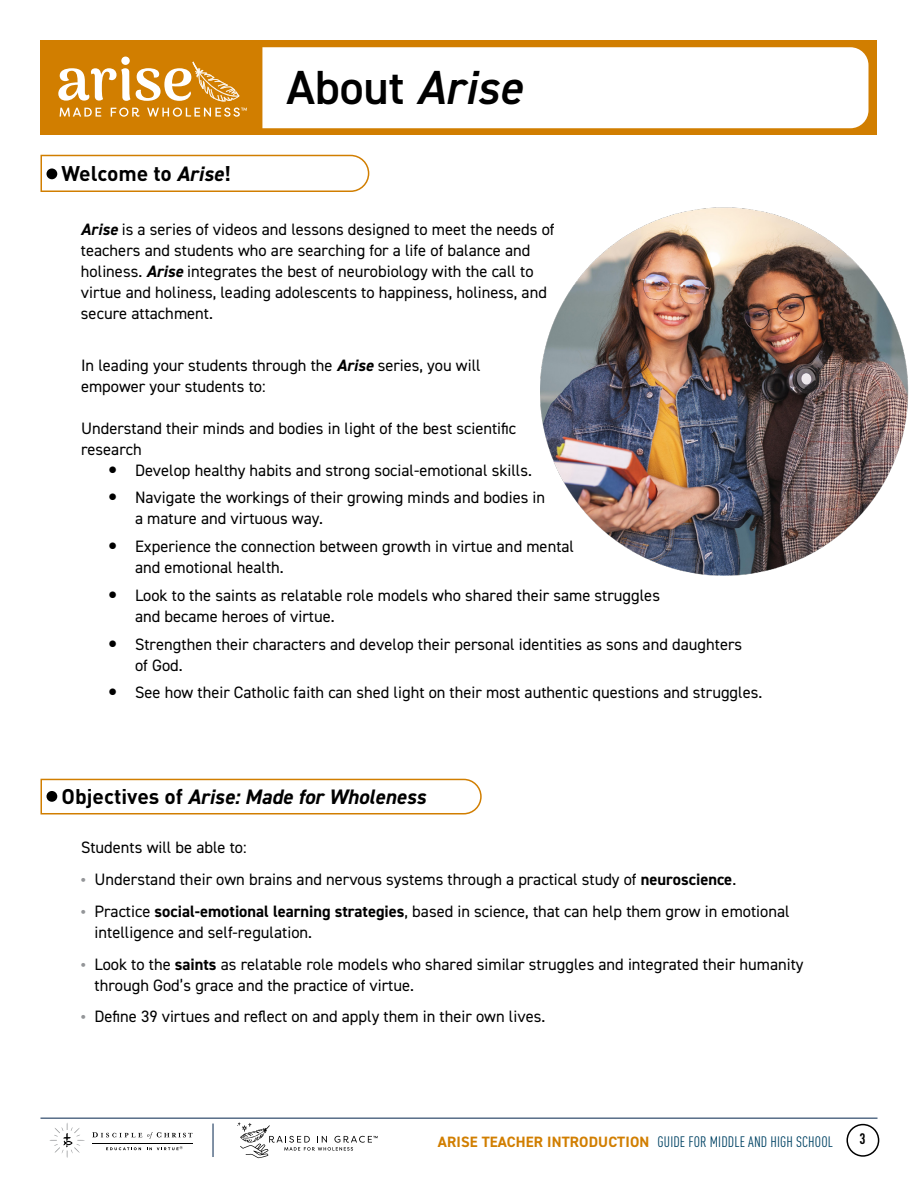
<style>
.page{position:relative;width:918px;height:1188px;background:#fff}
.page>*{position:absolute;margin:0;border:0;box-sizing:border-box;transform-origin:0 0}
.t1{font:600 48px "DIN2014";color:#000}
.t2{font:italic 700 21px "DIN2014";color:#000}
.t3{font:700 21px "DINOT";letter-spacing:-.005em;color:#000}
.t4{font:16.5px/21px "DIN2014";color:#000}
.t5{font:condensed 15px "DINOT";letter-spacing:.01em;color:#004364}
.t6{font:700 condensed 15px "DINOT";color:#000}
.s1{font-family:"DIN2014";font-style:italic}
.s2{font-style:italic}
.s3{font-weight:700;font-style:italic}
.s4{font-family:"Georgia";font-weight:700;font-size:21px}
.s5{font-family:"DINOT";font-style:normal}
.s6{font-weight:800;font-size:15px;color:#939598}
.s7{font-weight:700}
.s8{font-family:"DIN2014";font-weight:700;font-stretch:normal;color:#d17e00}
</style>
<div class="page">
<svg style="left:106px;top:1147px;width:35px;height:3px"></svg>
<svg style="left:92px;top:1132px;width:101px;height:7px"></svg>
<hr style="left:92px;top:1143px;width:101px;height:1px;background:#000">
<svg style="left:50px;top:1123px;width:35px;height:35px"></svg>
<svg style="left:147px;top:1146px;width:36px;height:4px"></svg>
<hr style="left:40px;top:1117px;width:838px;height:2px;background:#586d88">
<svg style="left:237px;top:1122px;width:141px;height:36px"></svg>
<hr style="left:212px;top:1124px;width:2px;height:33px;background:#586d88">
<div style="left:846px;top:1124px;width:33px;height:33px;border:2px solid #000;border-radius:50%"></div>
<img style="left:541px;top:207px;width:367px;height:368px">
<svg style="left:40px;top:778px;width:442px;height:37px"></svg>
<div style="left:40px;top:40px;width:838px;height:95px;background:#d17e00"></div>
<div style="left:262px;top:47px;width:606px;height:81px;background:#fff"></div>
<svg style="left:58px;top:57px;width:72px;height:44px"></svg>
<svg style="left:60px;top:108px;width:41px;height:9px"></svg>
<svg style="left:111px;top:108px;width:29px;height:9px"></svg>
<svg style="left:136px;top:62px;width:103px;height:40px"></svg>
<svg style="left:147px;top:108px;width:100px;height:9px"></svg>
<svg style="left:40px;top:154px;width:330px;height:38px"></svg>
<div style="left:46px;top:791px;width:11px;height:11px;background:#000;border-radius:50%"></div>
<p class="t3" style="left:62px;top:160px;width:171px">Welcome to <span class="s1">Arise</span>!</p>
<h1 class="t1" style="left:286px;top:55px;width:237px">About <span class="s2">Arise</span></h1>
<p class="t4" style="left:81px;top:218px;width:475px"><span class="s3">Arise</span> is a series of videos and lessons designed to meet the needs of teachers and students who are searching for a life of balance and holiness. <span class="s3">Arise</span> integrates the best of neurobiology with the call to virtue and holiness, leading adolescents to happiness, holiness, and secure attachment.</p>
<p class="t4" style="left:81px;top:354px;width:401px">In leading your students through the <span class="s3">Arise</span> series, you will empower your students to:</p>
<p class="t4" style="left:81px;top:417px;width:437px">Understand their minds and bodies in light of the best scientific research</p>
<p class="t4" style="left:108px;top:459px;width:425px"><span class="s4">•</span> Develop healthy habits and strong social-emotional skills.</p>
<p class="t4" style="left:135px;top:487px;width:412px;text-indent:-27px"><span class="s4">•</span> Navigate the workings of their growing minds and bodies in a mature and virtuous way.</p>
<p class="t4" style="left:135px;top:536px;width:441px;text-indent:-27px"><span class="s4">•</span> Experience the connection between growth in virtue and mental and emotional health.</p>
<p class="t4" style="left:135px;top:584px;width:527px;text-indent:-27px"><span class="s4">•</span> Look to the saints as relatable role models who shared their same struggles and became heroes of virtue.</p>
<p class="t4" style="left:135px;top:633px;width:609px;text-indent:-27px"><span class="s4">•</span> Strengthen their characters and develop their personal identities as sons and daughters of God.</p>
<p class="t4" style="left:108px;top:682px;width:656px"><span class="s4">•</span> See how their Catholic faith can shed light on their most authentic questions and struggles.</p>
<p class="t2" style="left:62px;top:782px;width:366px"><span class="s5">Objectives of</span> Arise: Made for Wholeness</p>
<p class="t4" style="left:81px;top:837px;width:167px">Students will be able to:</p>
<p class="t4" style="left:81px;top:869px;width:657px"><span class="s6">•</span> Understand their own brains and nervous systems through a practical study of <span class="s7">neuroscience</span>.</p>
<p class="t4" style="left:95px;top:900px;width:697px;text-indent:-14px"><span class="s6">•</span> Practice <span class="s7">social-emotional learning strategies</span>, based in science, that can help them grow in emotional intelligence and self-regulation.</p>
<p class="t4" style="left:95px;top:953px;width:711px;text-indent:-14px"><span class="s6">•</span> Look to the <span class="s7">saints</span> as relatable role models who shared similar struggles and integrated their humanity through God’s grace and the practice of virtue.</p>
<p class="t4" style="left:81px;top:1006px;width:466px"><span class="s6">•</span> Define 39 virtues and reflect on and apply them in their own lives.</p>
<p class="t5" style="left:438px;top:1133px;width:397px"><span class="s8">ARISE TEACHER INTRODUCTION</span> GUIDE FOR MIDDLE AND HIGH SCHOOL</p>
<p class="t6" style="left:860px;top:1130px;width:8px">3</p>
</div>
